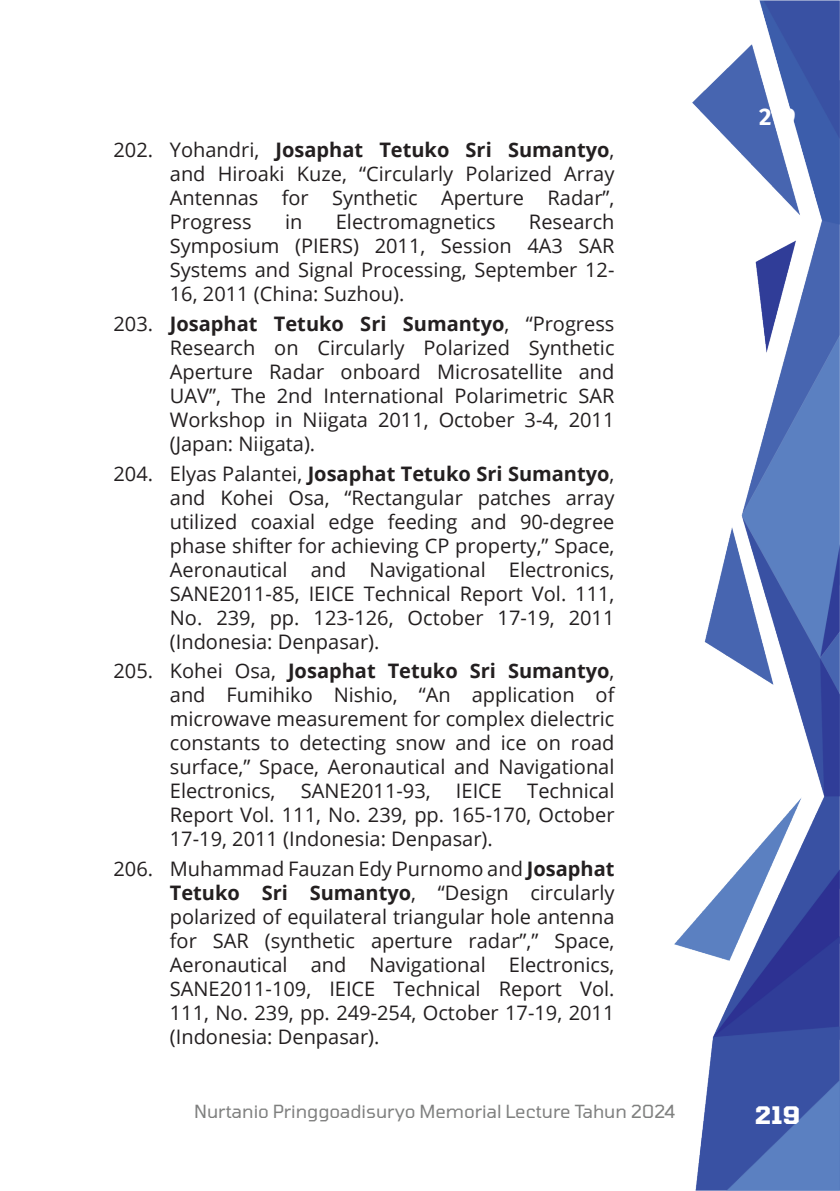
<style>
.page{position:relative;width:840px;height:1191px;background:#fff}
.page>*{position:absolute;margin:0;border:0;box-sizing:border-box;transform-origin:0 0}
.t1{font:700 24px "Fira Sans";color:#fff}
.t2{font:700 24px "Tomorrow";color:#fff}
.t3{font:20px/24px "Open Sans";color:#231f20;text-align:justify}
.t4{font:18px "Tomorrow";color:#7f807f}
.s1{font-weight:700}
</style>
<div class="page">
<img style="left:674px;top:0;width:165px;height:1191px">
<p class="t3" style="left:170px;top:137px;width:446px;text-indent:-56px">202. Yohandri, <span class="s1">Josaphat Tetuko Sri Sumantyo</span>, and Hiroaki Kuze, “Circularly Polarized Array Antennas for Synthetic Aperture Radar”, Progress</p>
<p class="t3" style="left:170px;top:209px;width:446px;text-indent:359px">Research Symposium (PIERS) 2011, Session 4A3 SAR Systems and Signal Processing, September 12- 16, 2011 (China: Suzhou).</p>
<p class="t3" style="left:170px;top:311px;width:446px;text-indent:-56px">203. <span class="s1">Josaphat Tetuko Sri Sumantyo</span>, “Progress Research on Circularly Polarized Synthetic Aperture Radar onboard Microsatellite and UAV”, The 2nd International Polarimetric SAR Workshop in Niigata 2011, October 3-4, 2011 (Japan: Niigata).</p>
<p class="t3" style="left:170px;top:461px;width:446px;text-indent:-56px">204. Elyas Palantei, <span class="s1">Josaphat Tetuko Sri Sumantyo</span>, and Kohei Osa, “Rectangular patches array utilized coaxial edge feeding and 90-degree phase shifter for achieving CP property,” Space, Aeronautical and Navigational Electronics, SANE2011-85, IEICE Technical Report Vol. 111, No. 239, pp. 123-126, October 17-19, 2011 (Indonesia: Denpasar).</p>
<p class="t3" style="left:170px;top:658px;width:446px;text-indent:-56px">205. Kohei Osa, <span class="s1">Josaphat Tetuko Sri Sumantyo</span>, and Fumihiko Nishio, “An application of microwave measurement for complex dielectric constants to detecting snow and ice on road surface,” Space, Aeronautical and Navigational Electronics,</p>
<p class="t3" style="left:285px;top:209px;width:19px">in</p>
<p class="t3" style="left:335px;top:209px;width:161px">Electromagnetics</p>
<p class="t3" style="left:170px;top:778px;width:446px;text-indent:357px">Technical Report Vol. 111, No. 239, pp. 165-170, October 17-19, 2011 (Indonesia: Denpasar).</p>
<p class="t3" style="left:170px;top:856px;width:446px;text-indent:-56px">206. Muhammad Fauzan Edy Purnomo and <span class="s1">Josaphat Tetuko Sri Sumantyo</span>, “Design circularly polarized of equilateral triangular hole antenna for SAR (synthetic aperture radar”,” Space, Aeronautical and Navigational Electronics, SANE2011-109, IEICE Technical Report Vol.<br>111, No. 239, pp. 249-254, October 17-19, 2011 (Indonesia: Denpasar).</p>
<p class="t3" style="left:300px;top:778px;width:131px">SANE2011-93,</p>
<p class="t3" style="left:455px;top:778px;width:48px">IEICE</p>
<p class="t1" style="left:758px;top:96px;width:38px">219</p>
<p class="t4" style="left:194px;top:1097px;width:482px">Nurtanio Pringgoadisuryo Memorial Lecture Tahun 2024</p>
<p class="t2" style="left:754px;top:1095px;width:47px">219</p>
</div>
